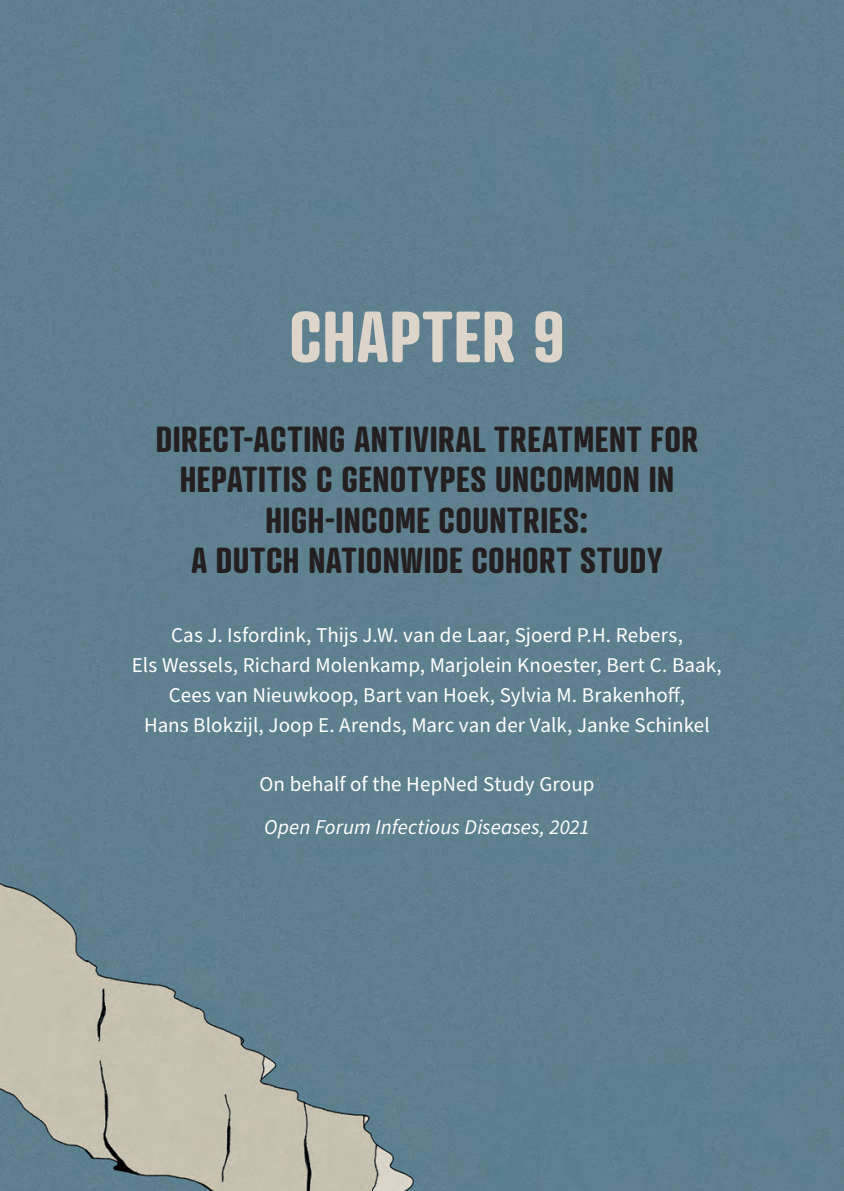
<style>
.page{position:relative;width:844px;height:1191px;background:#fff}
.page>*{position:absolute;margin:0;border:0;box-sizing:border-box;transform-origin:0 0}
.t1{font:700 70px "Atrament";letter-spacing:.015em;color:#ddd4ca}
.t2{font:700 35px/40.2px "Atrament";letter-spacing:.01em;color:#231f20;text-align:center}
.t3{font:21px/29.8px "Source Sans Pro";letter-spacing:.005em;color:#fff;text-align:center}
.t4{font:italic 21px "Source Sans Pro";letter-spacing:.005em;color:#fff}
</style>
<div class="page">
<div style="left:0;top:0;width:843px;height:1191px;background:#5e808f"></div>
<h1 class="t1" style="left:289px;top:292px;width:277px">CHAPTER 9</h1>
<h2 class="t2" style="left:156px;top:418px;width:543px">DIRECT-ACTING ANTIVIRAL TREATMENT FOR<br>HEPATITIS C GENOTYPES UNCOMMON IN<br>HIGH-INCOME COUNTRIES:<br>A DUTCH NATIONWIDE COHORT STUDY</h2>
<p class="t3" style="left:132px;top:621px;width:591px">Cas J. Isfordink, Thijs J.W. van de Laar, Sjoerd P.H. Rebers,<br>Els Wessels, Richard Molenkamp, Marjolein Knoester, Bert C. Baak, Cees van Nieuwkoop, Bart van Hoek, Sylvia M. Brakenhoff,<br>Hans Blokzijl, Joop E. Arends, Marc van der Valk, Janke Schinkel</p>
<p class="t3" style="left:259px;top:770px;width:336px">On behalf of the HepNed Study Group</p>
<p class="t4" style="left:264px;top:812px;width:327px">Open Forum Infectious Diseases, 2021</p>
</div>
